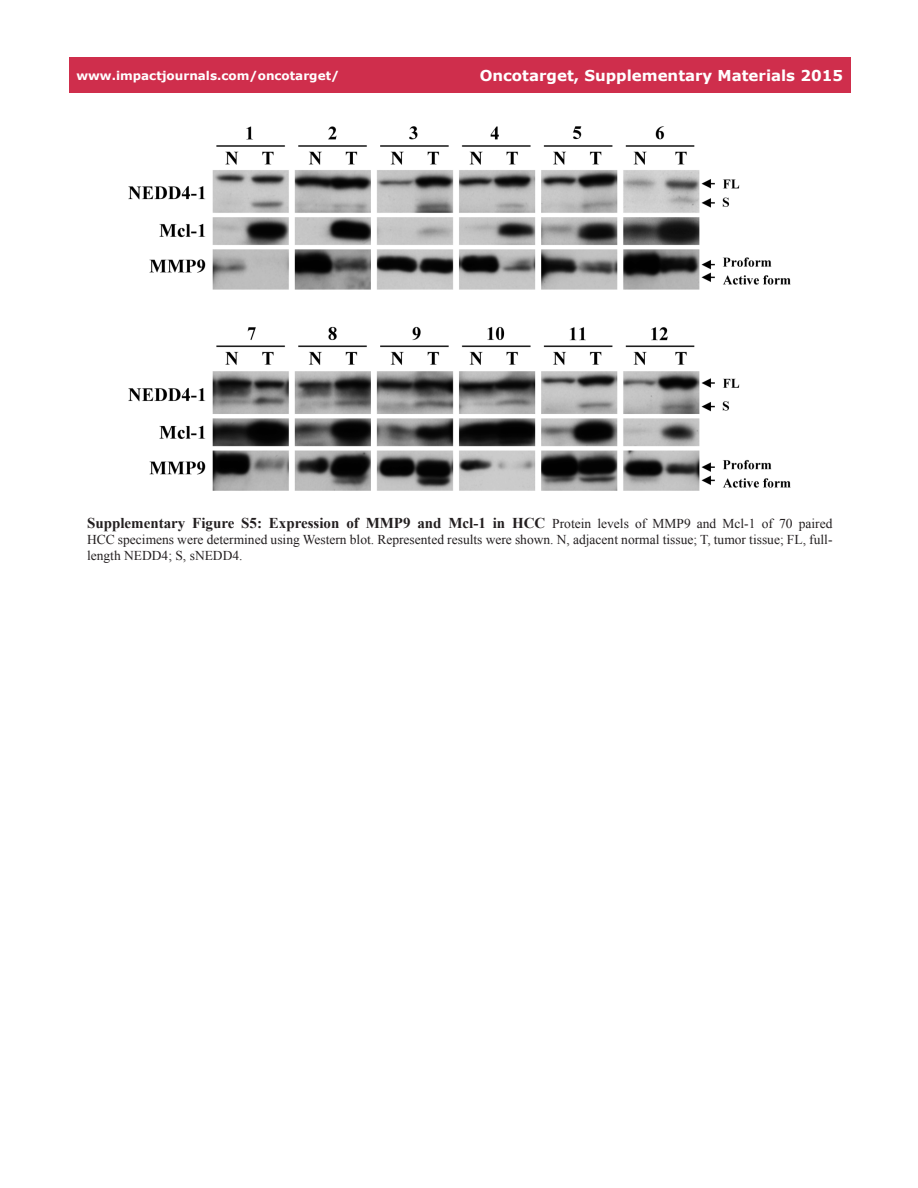
<style>
.page{position:relative;width:918px;height:1188px;background:#fff}
.page>*{position:absolute;margin:0;border:0;box-sizing:border-box;transform-origin:0 0}
.FigureText{font:700 15px "Times New Roman";color:#231f20}
.t1{font:700 15px "Verdana";color:#fff}
.FigureText-2{font:13.5px/16.2px "Times New Roman";color:#231f20}
.t2{font:700 12px "Verdana";color:#fff}
.s1{font-weight:400;font-size:13.5px}
</style>
<div class="page">
<div style="left:69px;top:57px;width:781px;height:36px;background:#cf2e4c"></div>
<img style="left:129px;top:127px;width:662px;height:363px">
<p class="t2" style="left:76px;top:67px;width:264px">www.impactjournals.com/oncotarget/</p>
<p class="t1" style="left:480px;top:65px;width:365px">Oncotarget, Supplementary Materials 2015</p>
<p class="FigureText" style="left:87px;top:512px;width:747px">Supplementary Figure S5: Expression of MMP9 and Mcl-1 in HCC <span class="s1">Protein levels of MMP9 and Mcl-1 of 70 paired</span></p>
<p class="FigureText-2" style="left:87px;top:531px;width:747px">HCC specimens were determined using Western blot. Represented results were shown. N, adjacent normal tissue; T, tumor tissue; FL, full&shy;length NEDD4; S, sNEDD4.</p>
</div>
